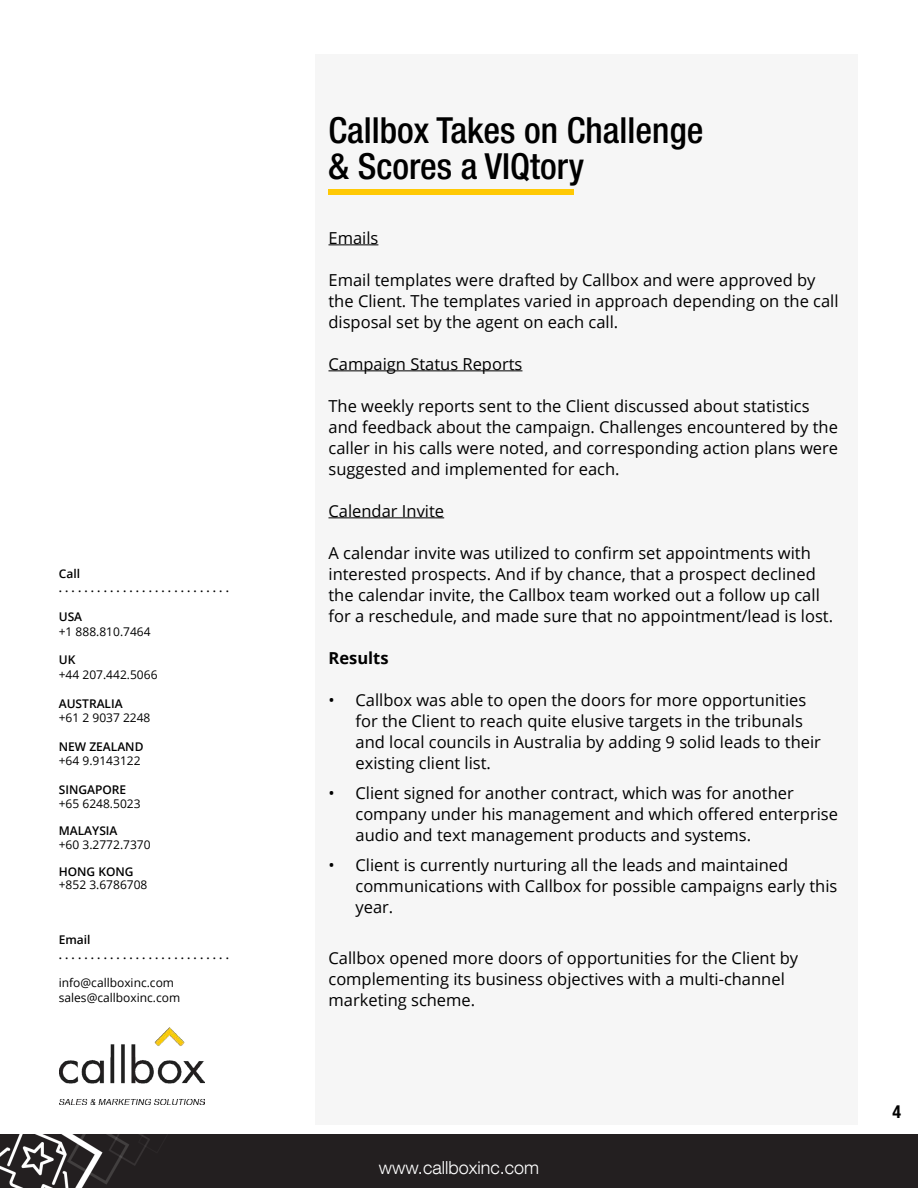
<style>
.page{position:relative;width:918px;height:1188px;background:#fff}
.page>*{position:absolute;margin:0;border:0;box-sizing:border-box;transform-origin:0 0}
.t1{font:500 condensed 36px/36px "Helvetica Neue LT Com";color:#000}
.t2{font:300 18px "Helvetica Neue LT Com";color:#fff}
.t3{font:700 condensed 18px "Helvetica Neue LT Com";color:#000}
.t4{font:16.5px/21px "Open Sans";color:#000}
.t5{font:700 16.5px "Open Sans";color:#000}
.t6{font:12px/14.4px "Open Sans";color:#000}
.t7{font:600 12px/14.4px "Open Sans";color:#000}
</style>
<div class="page">
<div style="left:0;top:1135px;width:918px;height:53px;background:#231f20"></div>
<img style="left:59px;top:1028px;width:146px;height:77px">
<div style="left:315px;top:54px;width:542px;height:1070px;background:#f6f6f6"></div>
<div style="left:328px;top:190px;width:246px;height:5px;background:#ffc905"></div>
<hr style="left:328px;top:244px;width:50px;height:1px;background:#000">
<hr style="left:328px;top:370px;width:194px;height:1px;background:#000">
<hr style="left:328px;top:517px;width:116px;height:1px;background:#000">
<p class="t7" style="left:59px;top:566px;width:172px">Call<br>. . . . . . . . . . . . . . . . . . . . . . . . . . .</p>
<p class="t7" style="left:59px;top:609px;width:25px">USA</p>
<p class="t6" style="left:59px;top:624px;width:93px">+1 888.810.7464</p>
<p class="t7" style="left:59px;top:653px;width:18px">UK</p>
<p class="t6" style="left:59px;top:667px;width:100px">+44 207.442.5066</p>
<p class="t7" style="left:59px;top:696px;width:65px">AUSTRALIA</p>
<p class="t6" style="left:59px;top:710px;width:93px">+61 2 9037 2248</p>
<p class="t7" style="left:59px;top:739px;width:86px">NEW ZEALAND</p>
<p class="t6" style="left:59px;top:753px;width:83px">+64 9.9143122</p>
<p class="t7" style="left:59px;top:782px;width:69px">SINGAPORE</p>
<p class="t6" style="left:59px;top:797px;width:83px">+65 6248.5023</p>
<p class="t7" style="left:59px;top:824px;width:60px">MALAYSIA</p>
<p class="t6" style="left:59px;top:837px;width:93px">+60 3.2772.7370</p>
<p class="t7" style="left:59px;top:864px;width:76px">HONG KONG</p>
<p class="t6" style="left:59px;top:878px;width:90px">+852 3.6786708</p>
<p class="t7" style="left:59px;top:932px;width:172px">Email<br>. . . . . . . . . . . . . . . . . . . . . . . . . . .</p>
<p class="t6" style="left:59px;top:976px;width:123px">info@callboxinc.com sales@callboxinc.com</p>
<h1 class="t1" style="left:328px;top:112px;width:376px">Callbox Takes on Challenge &amp; Scores a VIQtory</h1>
<p class="t4" style="left:328px;top:227px;width:51px">Emails</p>
<p class="t4" style="left:328px;top:269px;width:512px">Email templates were drafted by Callbox and were approved by the Client. The templates varied in approach depending on the call disposal set by the agent on each call.</p>
<p class="t4" style="left:328px;top:353px;width:195px">Campaign Status Reports</p>
<p class="t4" style="left:328px;top:395px;width:511px">The weekly reports sent to the Client discussed about statistics and feedback about the campaign. Challenges encountered by the caller in his calls were noted, and corresponding action plans were suggested and implemented for each.</p>
<p class="t4" style="left:328px;top:500px;width:117px">Calendar Invite</p>
<p class="t4" style="left:328px;top:542px;width:506px">A calendar invite was utilized to confirm set appointments with interested prospects. And if by chance, that a prospect declined the calendar invite, the Callbox team worked out a follow up call for a reschedule, and made sure that no appointment/lead is lost.</p>
<p class="t5" style="left:328px;top:646px;width:62px">Results</p>
<p class="t4" style="left:355px;top:689px;width:467px;text-indent:-27px">• Callbox was able to open the doors for more opportunities for the Client to reach quite elusive targets in the tribunals and local councils in Australia by adding 9 solid leads to their existing client list.</p>
<p class="t4" style="left:355px;top:782px;width:484px;text-indent:-27px">• Client signed for another contract, which was for another company under his management and which offered enterprise audio and text management products and systems.</p>
<p class="t4" style="left:355px;top:854px;width:483px;text-indent:-27px">• Client is currently nurturing all the leads and maintained communications with Callbox for possible campaigns early this year.</p>
<p class="t4" style="left:328px;top:947px;width:471px">Callbox opened more doors of opportunities for the Client by complementing its business objectives with a multi-channel marketing scheme.</p>
<p class="t2" style="left:379px;top:1156px;width:162px">www.callboxinc.com</p>
<p class="t3" style="left:892px;top:1101px;width:10px">4</p>
</div>
